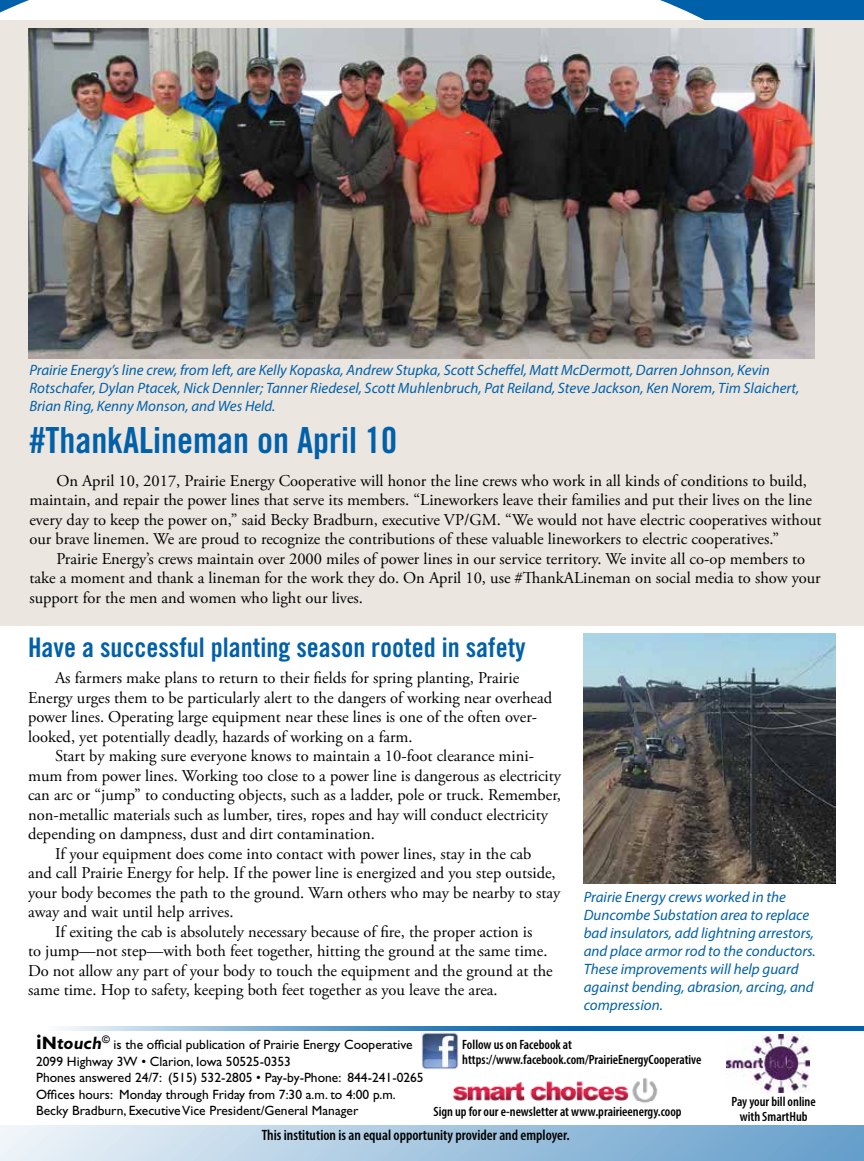
<style>
.page{position:relative;width:864px;height:1161px;background:#fff}
.page>*{position:absolute;margin:0;border:0;box-sizing:border-box;transform-origin:0 0}
.t1{font:36px "Trade Gothic LT Std Bd Cn 20";color:#0060a9}
.t2{font:27px "Trade Gothic LT Std Bd Cn 20";color:#0060a9}
.t3{font:16.5px/19.5px "Adobe Garamond Pro";color:#000}
.t4{font:italic 15px/18px "Myriad Pro";color:#0060a9}
.t5{font:600 condensed 15px "Myriad Pro";color:#000}
.t6{font:13.5px/16.5px "Gill Sans";color:#000}
.t7{font:600 condensed 13.5px/15px "Myriad Pro";color:#000}
.s1{font-weight:700;font-size:21px}
.s2{font-weight:700;font-size:18px}
.s3{font-weight:700;font-style:italic;font-size:18px}
</style>
<div class="page">
<div style="left:0;top:1126px;width:864px;height:35px;background:linear-gradient(to right,#edf3f8,#639dca)"></div>
<img style="left:452px;top:1078px;width:206px;height:25px">
<img style="left:727px;top:1034px;width:83px;height:58px">
<img style="left:422px;top:1033px;width:37px;height:36px">
<svg style="left:61px;top:1026px;width:803px;height:4px"></svg>
<svg style="left:0;top:0;width:839px;height:20px"></svg>
<div style="left:0;top:20px;width:864px;height:606px;background:#ebe6e0"></div>
<img style="left:28px;top:29px;width:787px;height:330px">
<img style="left:584px;top:633px;width:251px;height:251px">
<p class="t4" style="left:29px;top:360px;width:772px">Prairie Energy’s line crew, from left, are Kelly Kopaska, Andrew Stupka, Scott Scheffel, Matt McDermott, Darren Johnson, Kevin<br>Rotschafer, Dylan Ptacek, Nick Dennler; Tanner Riedesel, Scott Muhlenbruch, Pat Reiland, Steve Jackson, Ken Norem, Tim Slaichert,<br>Brian Ring, Kenny Monson, and Wes Held.</p>
<h1 class="t1" style="left:29px;top:418px;width:369px">#ThankALineman on April 10</h1>
<p class="t3" style="left:29px;top:471px;width:794px;text-indent:27px">On April 10, 2017, Prairie Energy Cooperative will honor the line crews who work in all kinds of conditions to build, maintain, and repair the power lines that serve its members. “Lineworkers leave their families and put their lives on the line every day to keep the power on,” said Becky Bradburn, executive VP/GM. “We would not have electric cooperatives without our brave linemen. We are proud to recognize the contributions of these valuable lineworkers to electric cooperatives.”</p>
<p class="t3" style="left:29px;top:549px;width:793px;text-indent:27px">Prairie Energy’s crews maintain over 2000 miles of power lines in our service territory. We invite all co-op members to take a moment and thank a lineman for the work they do. On April 10, use #ThankALineman on social media to show your support for the men and women who light our lives.</p>
<h2 class="t2" style="left:28px;top:631px;width:499px">Have a successful planting season rooted in safety</h2>
<p class="t3" style="left:28px;top:669px;width:526px;text-indent:27px">As farmers make plans to return to their fields for spring planting, Prairie Energy urges them to be particularly alert to the dangers of working near overhead power lines. Operating large equipment near these lines is one of the often over&shy;looked, yet potentially deadly, hazards of working on a farm.</p>
<p class="t3" style="left:55px;top:747px;width:481px">Start by making sure everyone knows to maintain a 10-foot clearance mini-</p>
<p class="t3" style="left:28px;top:766px;width:535px">mum from power lines. Working too close to a power line is dangerous as electricity</p>
<p class="t3" style="left:28px;top:786px;width:534px">can arc or “jump” to conducting objects, such as a ladder, pole or truck. Remember,</p>
<p class="t3" style="left:28px;top:805px;width:522px">non-metallic materials such as lumber, tires, ropes and hay will conduct electricity</p>
<p class="t3" style="left:28px;top:825px;width:348px">depending on dampness, dust and dirt contamination.</p>
<p class="t3" style="left:55px;top:844px;width:478px">If your equipment does come into contact with power lines, stay in the cab</p>
<p class="t3" style="left:28px;top:864px;width:529px">and call Prairie Energy for help. If the power line is energized and you step outside,</p>
<p class="t3" style="left:28px;top:883px;width:534px">your body becomes the path to the ground. Warn others who may be nearby to stay</p>
<p class="t3" style="left:28px;top:903px;width:207px">away and wait until help arrives.</p>
<p class="t3" style="left:55px;top:922px;width:479px">If exiting the cab is absolutely necessary because of fire, the proper action is</p>
<p class="t3" style="left:28px;top:942px;width:521px">to jump—not step—with both feet together, hitting the ground at the same time.</p>
<p class="t3" style="left:28px;top:961px;width:526px">Do not allow any part of your body to touch the equipment and the ground at the</p>
<p class="t3" style="left:28px;top:981px;width:471px">same time. Hop to safety, keeping both feet together as you leave the area.</p>
<p class="t4" style="left:584px;top:888px;width:234px">Prairie Energy crews worked in the Duncombe Substation area to replace bad insulators, add lightning arrestors, and place armor rod to the conductors.<br>These improvements will help guard against bending, abrasion, arcing, and compression.</p>
<p class="t6" style="left:36px;top:1036px;width:389px"><span class="s1">i</span><span class="s2">N</span><span class="s3">touch</span><sup>©</sup> is the official publication of Prairie Energy Cooperative 2099 Highway 3W • Clarion, Iowa 50525-0353<br>Phones answered 24/7: (515) 532-2805 • Pay-by-Phone: 844-241-0265<br>Offices hours: Monday through Friday from 7:30 a.m. to 4:00 p.m.<br>Becky Bradburn, Executive Vice President/General Manager</p>
<p class="t7" style="left:462px;top:1036px;width:241px">Follow us on Facebook at https://www.facebook.com/PrairieEnergyCooperative</p>
<p class="t7" style="left:433px;top:1104px;width:250px">Sign up for our e-newsletter at www.prairieenergy.coop</p>
<p class="t5" style="left:262px;top:1126px;width:309px">This institution is an equal opportunity provider and employer.</p>
<p class="t7" style="left:732px;top:1093px;width:86px;text-align:center">Pay your bill online with SmartHub</p>
</div>
